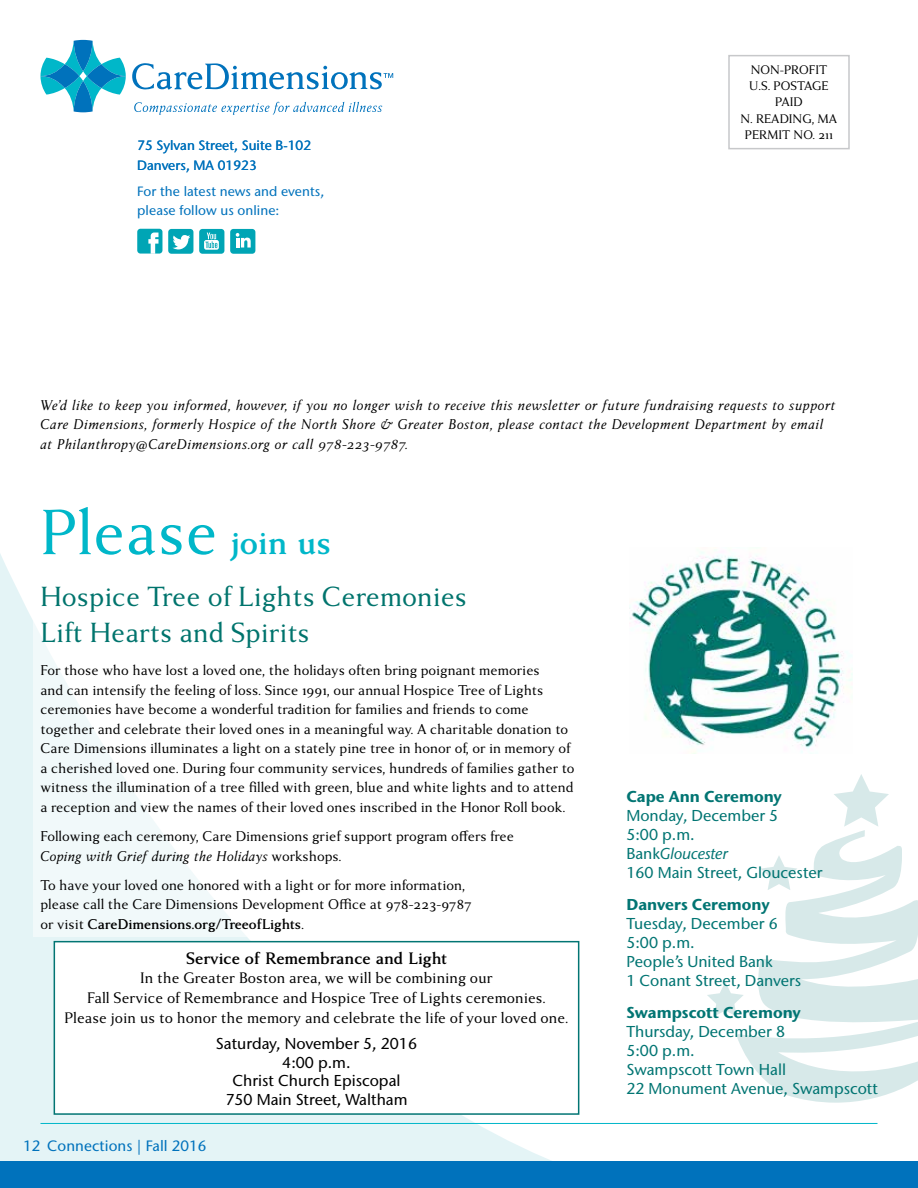
<style>
.page{position:relative;width:918px;height:1188px;background:#fff}
.page>*{position:absolute;margin:0;border:0;box-sizing:border-box;transform-origin:0 0}
.t1{font:69px "Anziano Pro";color:#00b7c9}
.t2{font:30px/36px "Anziano Pro";color:#00746d}
.t3{font:700 18px "Anziano Pro";color:#000}
.t4{font:16.5px/19.8px "Anziano Pro";color:#000;text-align:center}
.t5{font:500 15.75px/18.9px "Stone Sans IIITC Std";color:#027573}
.t6{font:500 15.75px/18.9px "Stone Sans IIITC Std";color:#000;text-align:center}
.t7{font:700 15.75px "Stone Sans IIITC Std";color:#027573}
.t8{font:15.3px/19.5px "Anziano Pro";color:#000}
.t9{font:italic 15.3px/19.5px "Anziano Pro";letter-spacing:.015em;color:#000}
.t10{font:500 15px "Stone Sans IIITC Std";letter-spacing:.005em;color:#0072bc}
.t11{font:500 13.5px/19.5px "Stone Sans IIITC Std";letter-spacing:.005em;color:#0072bc}
.t12{font:13.5px/16.2px "Anziano Pro";color:#000;text-align:center}
.s1{font-weight:700;font-size:36px}
.s2{font-style:italic}
.s3{font-weight:700}
</style>
<div class="page">
<svg style="left:0;top:554px;width:580px;height:607px"></svg>
<div style="left:33px;top:596px;width:467px;height:341px;background:linear-gradient(to right,#f7fbfc,#fff)"></div>
<div style="left:0;top:1161px;width:918px;height:27px;background:#0072bc"></div>
<hr style="left:40px;top:1123px;width:838px;height:1px;background:#00b7c9">
<svg style="left:40px;top:40px;width:86px;height:72px"></svg>
<svg style="left:134px;top:102px;width:248px;height:13px"></svg>
<svg style="left:132px;top:63px;width:261px;height:27px"></svg>
<div style="left:728px;top:55px;width:122px;height:94px;border:2px solid #c7c8ca"></div>
<img style="left:629px;top:552px;width:224px;height:202px">
<svg style="left:737px;top:830px;width:181px;height:273px"></svg>
<svg style="left:834px;top:774px;width:55px;height:53px"></svg>
<svg style="left:761px;top:855px;width:36px;height:35px"></svg>
<svg style="left:707px;top:982px;width:37px;height:35px"></svg>
<div style="left:199px;top:229px;width:25px;height:25px;background:#00a5b5;border-radius:3px"></div>
<svg style="left:204px;top:240px;width:15px;height:10px"></svg>
<div style="left:168px;top:229px;width:25px;height:25px;background:#00a5b5;border-radius:3px"></div>
<svg style="left:172px;top:235px;width:18px;height:15px"></svg>
<div style="left:230px;top:229px;width:25px;height:25px;background:#00a5b5;border-radius:3px"></div>
<svg style="left:236px;top:233px;width:15px;height:15px"></svg>
<svg style="left:205px;top:233px;width:12px;height:15px"></svg>
<div style="left:137px;top:229px;width:25px;height:25px;background:#00a5b5;border-radius:3px"></div>
<svg style="left:148px;top:233px;width:10px;height:21px"></svg>
<div style="left:54px;top:942px;width:525px;height:172px;background:#fff"></div>
<div style="left:54px;top:941px;width:525px;height:174px;border:2px solid #027573"></div>
<p class="t11" style="left:137px;top:136px;width:175px">75 Sylvan Street, Suite B-102<br>Danvers, MA 01923</p>
<p class="t11" style="left:137px;top:181px;width:189px">For the latest news and events, please follow us online:</p>
<p class="t12" style="left:741px;top:62px;width:98px">NON-PROFIT<br>U.S. POSTAGE<br>PAID<br>N. READING, MA<br>PERMIT NO. 211</p>
<p class="t9" style="left:40px;top:395px;width:797px">We’d like to keep you informed, however, if you no longer wish to receive this newsletter or future fundraising requests to support<br>Care Dimensions, formerly Hospice of the North Shore &amp; Greater Boston, please contact the Development Department by email at Philanthropy@CareDimensions.org or call 978-223-9787.</p>
<h1 class="t1" style="left:40px;top:489px;width:292px">Please <span class="s1">join us</span></h1>
<h2 class="t2" style="left:40px;top:579px;width:428px">Hospice Tree of Lights Ceremonies<br>Lift Hearts and Spirits</h2>
<p class="t8" style="left:40px;top:661px;width:536px">For those who have lost a loved one, the holidays often bring poignant memories<br>and can intensify the feeling of loss. Since 1991, our annual Hospice Tree of Lights ceremonies have become a wonderful tradition for families and friends to come together and celebrate their loved ones in a meaningful way. A charitable donation to Care Dimensions illuminates a light on a stately pine tree in honor of, or in memory of a cherished loved one. During four community services, hundreds of families gather to witness the illumination of a tree filled with green, blue and white lights and to attend a reception and view the names of their loved ones inscribed in the Honor Roll book.</p>
<p class="t8" style="left:40px;top:827px;width:475px">Following each ceremony, Care Dimensions grief support program offers free<br><span class="s2">Coping with Grief during the Holidays</span> workshops.</p>
<p class="t8" style="left:40px;top:875px;width:433px">To have your loved one honored with a light or for more information, please call the Care Dimensions Development Office at 978-223-9787 or visit <span class="s3">CareDimensions.org/TreeofLights</span>.</p>
<p class="t3" style="left:186px;top:947px;width:263px">Service of Remembrance and Light</p>
<p class="t4" style="left:64px;top:969px;width:506px">In the Greater Boston area, we will be combining our<br>Fall Service of Remembrance and Hospice Tree of Lights ceremonies.<br>Please join us to honor the memory and celebrate the life of your loved one.</p>
<p class="t6" style="left:216px;top:1034px;width:203px">Saturday, November 5, 2016<br>4:00 p.m.<br>Christ Church Episcopal<br>750 Main Street, Waltham</p>
<p class="t10" style="left:23px;top:1136px;width:185px">12 Connections | Fall 2016</p>
<p class="t7" style="left:626px;top:787px;width:157px">Cape Ann Ceremony</p>
<p class="t5" style="left:626px;top:806px;width:198px">Monday, December 5<br>5:00 p.m.<br>Bank<span class="s2">Gloucester<br></span>160 Main Street, Gloucester</p>
<p class="t7" style="left:626px;top:895px;width:145px">Danvers Ceremony</p>
<p class="t5" style="left:626px;top:914px;width:176px">Tuesday, December 6<br>5:00 p.m.<br>People’s United Bank<br>1 Conant Street, Danvers</p>
<p class="t7" style="left:626px;top:1003px;width:176px">Swampscott Ceremony</p>
<p class="t5" style="left:626px;top:1022px;width:253px">Thursday, December 8<br>5:00 p.m.<br>Swampscott Town Hall<br>22 Monument Avenue, Swampscott</p>
</div>
